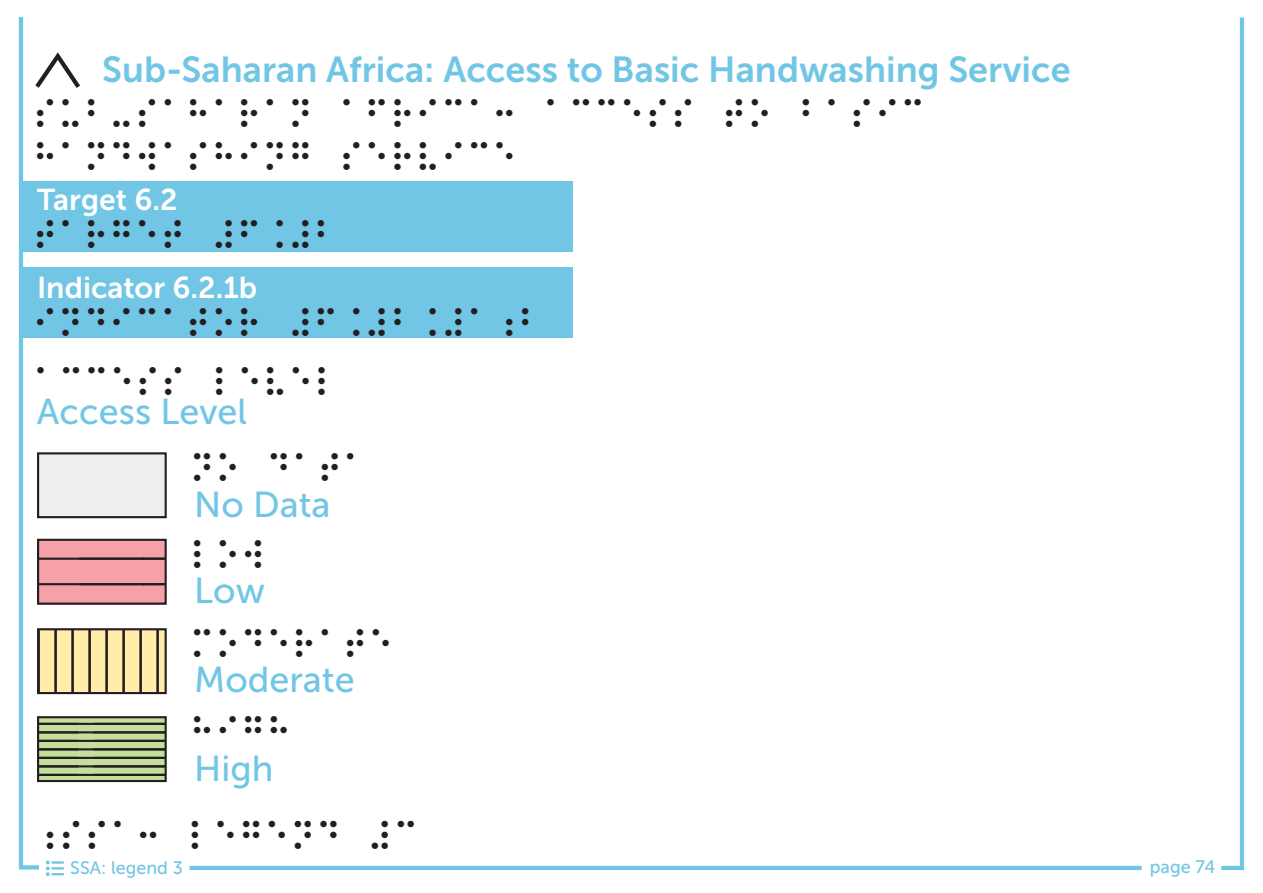
<style>
.page{position:relative;width:1263px;height:893px;background:#fff}
.page>*{position:absolute;margin:0;border:0;box-sizing:border-box;transform-origin:0 0}
.t1{font:36.3px "RNIB Braille Regular";color:#231f20}
.t2{font:36px/43.2px "RNIB Braille Regular";color:#231f20}
.t3{font:36px "Museo Sans 700";color:#72c6e5}
.t4{font:36px "Museo Sans 500";color:#72c6e5}
.t5{font:30px "Museo Sans 700";color:#fff}
.t6{font:18px "Museo Sans 500";color:#72c6e5}
</style>
<div class="page">
<div style="left:20px;top:181px;width:553px;height:70px;background:#72c6e5"></div>
<div style="left:20px;top:267px;width:553px;height:70px;background:#72c6e5"></div>
<div style="left:37px;top:452px;width:130px;height:66px;background:#eeeeef;border:2px solid #231f20"></div>
<svg style="left:84px;top:539px;width:83px;height:66px;background:#d48c91"></svg>
<svg style="left:84px;top:628px;width:83px;height:66px;background:#cbbd89"></svg>
<svg style="left:84px;top:716px;width:83px;height:66px;background:#8e9e72"></svg>
<hr style="left:189px;top:866px;width:953px;height:4px;background:#72c6e5">
<svg style="left:1221px;top:17px;width:24px;height:853px"></svg>
<svg style="left:18px;top:17px;width:66px;height:859px"></svg>
<p class="t3" style="left:102px;top:49px;width:970px">Sub-Saharan Africa: Access to Basic Handwashing Service</p>
<p class="t2" style="left:37px;top:93px;width:895px">sub-saharan africa3 access to basic handwashing service</p>
<p class="t5" style="left:37px;top:183px;width:142px">Target 6.2</p>
<p class="t2" style="left:37px;top:214px;width:308px">target #f.#b</p>
<p class="t5" style="left:37px;top:271px;width:222px">Indicator 6.2.1b</p>
<p class="t2" style="left:37px;top:302px;width:512px">indicator #f.#b.#a;b</p>
<p class="t2" style="left:38px;top:361px;width:308px">access level</p>
<p class="t4" style="left:37px;top:392px;width:212px">Access Level</p>
<p class="t2" style="left:194px;top:447px;width:180px">no data</p>
<p class="t4" style="left:194px;top:485px;width:138px">No Data</p>
<p class="t2" style="left:194px;top:534px;width:78px">low</p>
<p class="t4" style="left:194px;top:571px;width:72px">Low</p>
<p class="t2" style="left:194px;top:623px;width:206px">moderate</p>
<p class="t4" style="left:194px;top:660px;width:162px">Moderate</p>
<p class="t2" style="left:194px;top:710px;width:104px">High</p>
<p class="t4" style="left:194px;top:749px;width:81px">High</p>
<p class="t1" style="left:37px;top:815px;width:388px">;ssa3 legend #c</p>
<p class="t6" style="left:70px;top:858px;width:114px">SSA: legend 3</p>
<p class="t6" style="left:1150px;top:857px;width:67px">page 74</p>
</div>
